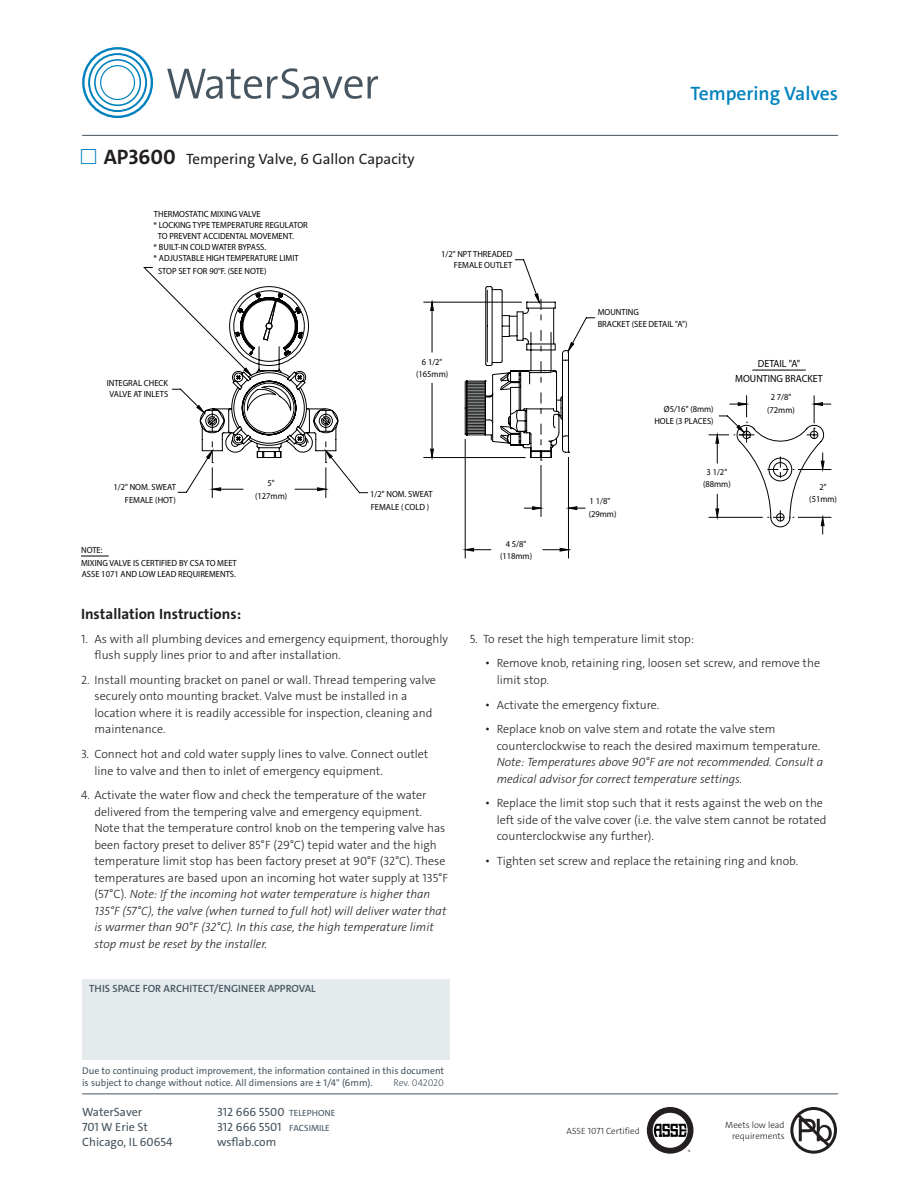
<style>
.page{position:relative;width:918px;height:1188px;background:#fff}
.page>*{position:absolute;margin:0;border:0;box-sizing:border-box;transform-origin:0 0}
.t1{font:600 19.5px "The Sans C4 s";color:#0082be}
.t2{font:15px "The Sans C4 s";color:#231f20}
.Body{font:700 15px "The Sans C4 s";color:#231f20}
.t3{font:300 12px/16.5px "The Sans C4 s";color:#231f20}
.t4{font:italic 300 12px/16.5px "The Sans C4 s";color:#231f20}
.t5{font:12px "The Sans C4 s";color:#465560}
.t6{font:600 10.5px "The Sans C4 s";color:#465560}
.t7{font:10.35px/14.7px "Myriad Pro";color:#020304;text-align:center;scale:.95 1}
.t8{font:9.75px/11.7px "The Sans C4 s";color:#465560}
.Body-2{font:300 9.75px "The Sans C4 s";letter-spacing:-.01em;color:#465560}
.t9{font:9px/12.5px "Myriad Pro";color:#020304;text-align:center;scale:.95 1}
.t10{font:300 9px/10.8px "The Sans C4 s";color:#231f20;text-align:right}
.t11{font:3.15px "Arial";color:#231f20}
.s1{font-weight:700;font-size:21px}
.s2{font-style:italic}
.s3{font-size:13.5px}
.s4{font-style:normal;font-size:13.5px}
.s5{font-style:normal}
.s6{font-size:9px}
</style>
<div class="page">
<hr style="left:82px;top:1094px;width:756px;height:1px;background:#465560">
<div style="left:82px;top:979px;width:367px;height:81px;background:#e5eaed"></div>
<hr style="left:82px;top:135px;width:756px;height:1px;background:#465560">
<svg style="left:167px;top:68px;width:211px;height:31px"></svg>
<svg style="left:82px;top:47px;width:71px;height:71px"></svg>
<div style="left:647px;top:1107px;width:47px;height:47px;background:#231f20;border-radius:50%"></div>
<div style="left:653px;top:1113px;width:35px;height:35px;background:#fff;border-radius:50%"></div>
<svg style="left:654px;top:1124px;width:33px;height:13px"></svg>
<svg style="left:790px;top:1107px;width:47px;height:47px"></svg>
<hr style="left:465px;top:439px;width:1px;height:119px;background:#020304">
<hr style="left:568px;top:457px;width:1px;height:101px;background:#020304">
<svg style="left:464px;top:550px;width:27px;height:1px"></svg>
<svg style="left:543px;top:550px;width:27px;height:1px"></svg>
<svg style="left:81px;top:556px;width:27px;height:1px"></svg>
<svg style="left:144px;top:259px;width:687px;height:259px"></svg>
<svg style="left:212px;top:302px;width:613px;height:248px"></svg>
<p class="t2" style="left:104px;top:149px;width:312px"><span class="s1">AP3600</span> Tempering Valve, 6 Gallon Capacity</p>
<p class="t9" style="left:154px;top:207px;width:114px">THERMOSTATIC MIXING VALVE</p>
<p class="t9" style="left:154px;top:218px;width:164px">* LOCKING TYPE TEMPERATURE REGULATOR</p>
<p class="t9" style="left:158px;top:230px;width:145px">TO PREVENT ACCIDENTAL MOVEMENT.</p>
<p class="t9" style="left:154px;top:241px;width:120px">* BUILT-IN COLD WATER BYPASS.</p>
<p class="t9" style="left:154px;top:252px;width:154px">* ADJUSTABLE HIGH TEMPERATURE LIMIT</p>
<p class="t9" style="left:158px;top:264px;width:116px">STOP SET FOR 90°F. (SEE NOTE)</p>
<p class="t9" style="left:441px;top:248px;width:77px;line-height:11.1px;text-align:right">1/2" NPT THREADED<br>FEMALE OUTLET</p>
<p class="t9" style="left:107px;top:377px;width:66px;line-height:11.1px">INTEGRAL CHECK<br>VALVE AT INLETS</p>
<p class="t9" style="left:113px;top:481px;width:67px;text-align:right">1/2" NOM. SWEAT<br>FEMALE (HOT)</p>
<p class="t9" style="left:255px;top:477px;width:35px">5" (127mm)</p>
<p class="t9" style="left:81px;top:543px;width:165px;line-height:13.2px;text-align:left">NOTE:<br>MIXING VALVE IS CERTIFIED BY CSA TO MEET</p>
<p class="t9" style="left:82px;top:568px;width:164px">ASSE 1071 AND LOW LEAD REQUIREMENTS.</p>
<p class="Body" style="left:81px;top:604px;width:162px">Installation Instructions:</p>
<p class="t9" style="left:416px;top:355px;width:35px">6 1/2" (165mm)</p>
<p class="t9" style="left:370px;top:488px;width:67px;text-align:left">1/2" NOM. SWEAT<br>FEMALE (COLD )</p>
<p class="t9" style="left:500px;top:537px;width:35px">4 5/8" (118mm)</p>
<h1 class="t1" style="left:690px;top:81px;width:149px">Tempering Valves</h1>
<p class="t9" style="left:598px;top:305px;width:96px;text-align:left">MOUNTING<br>BRACKET (SEE DETAIL "A")</p>
<p class="t9" style="left:654px;top:403px;width:64px;text-align:right">Ø5/16" (8mm)<br>HOLE (3 PLACES)</p>
<p class="t7" style="left:735px;top:356px;width:94px">DETAIL "A"<br>MOUNTING BRACKET</p>
<p class="t9" style="left:767px;top:391px;width:31px">2 7/8" (72mm)</p>
<p class="t9" style="left:589px;top:495px;width:31px;text-align:left">1 1/8" (29mm)</p>
<p class="t9" style="left:703px;top:465px;width:31px">3 1/2" (88mm)</p>
<p class="t9" style="left:809px;top:481px;width:31px">2" (51mm)</p>
<p class="t3" style="left:94px;top:631px;width:355px;text-indent:-14px">1. As with all plumbing devices and emergency equipment, thoroughly flush supply lines prior to and after installation.</p>
<p class="t3" style="left:94px;top:672px;width:343px;text-indent:-14px">2. Install mounting bracket on panel or wall. Thread tempering valve securely onto mounting bracket. Valve must be installed in a location where it is readily accessible for inspection, cleaning and maintenance.</p>
<p class="t3" style="left:94px;top:746px;width:335px;text-indent:-14px">3. Connect hot and cold water supply lines to valve. Connect outlet line to valve and then to inlet of emergency equipment.</p>
<p class="t3" style="left:94px;top:787px;width:355px;text-indent:-14px">4. Activate the water flow and check the temperature of the water delivered from the tempering valve and emergency equipment.<br>Note that the temperature control knob on the tempering valve has been factory preset to deliver 85°F (29°C) tepid water and the high temperature limit stop has been factory preset at 90°F (32°C). These temperatures are based upon an incoming hot water supply at 135°F (57°C). <span class="s2">Note: If the incoming hot water temperature is higher than 135°F (57°C), the valve (when turned to full hot) will deliver water that is warmer than 90°F (32°C). In this case, the high temperature limit stop must be reset by the installer.</span></p>
<p class="t6" style="left:89px;top:981px;width:228px">THIS SPACE FOR ARCHITECT/ENGINEER APPROVAL</p>
<p class="t3" style="left:470px;top:631px;width:226px">5. To reset the high temperature limit stop:</p>
<p class="t3" style="left:497px;top:655px;width:325px;text-indent:-12px"><span class="s3">•</span> Remove knob, retaining ring, loosen set screw, and remove the limit stop.</p>
<p class="t3" style="left:485px;top:696px;width:176px"><span class="s3">•</span> Activate the emergency fixture.</p>
<p class="t4" style="left:497px;top:721px;width:328px;text-indent:-12px"><span class="s4">•</span> <span class="s5">Replace knob on valve stem and rotate the valve stem counterclockwise to reach the desired maximum temperature.<br></span>Note: Temperatures above 90°F are not recommended. Consult a medical advisor for correct temperature settings.</p>
<p class="t3" style="left:497px;top:795px;width:331px;text-indent:-12px"><span class="s3">•</span> Replace the limit stop such that it rests against the web on the left side of the valve cover (i.e. the valve stem cannot be rotated counterclockwise any further).</p>
<p class="t3" style="left:485px;top:853px;width:315px"><span class="s3">•</span> Tighten set screw and replace the retaining ring and knob.</p>
<p class="t8" style="left:82px;top:1065px;width:364px">Due to continuing product improvement, the information contained in this document is subject to change without notice. All dimensions are ± 1/4" (6mm).</p>
<p class="Body-2" style="left:394px;top:1077px;width:52px">Rev. 042020</p>
<p class="t5" style="left:82px;top:1104px;width:61px">WaterSaver</p>
<p class="t5" style="left:217px;top:1104px;width:120px">312 666 5500 <span class="s6">TELEPHONE</span></p>
<p class="t5" style="left:82px;top:1119px;width:67px">701 W Erie St</p>
<p class="t5" style="left:217px;top:1119px;width:114px">312 666 5501 <span class="s6">FACSIMILE</span></p>
<p class="t5" style="left:82px;top:1134px;width:92px">Chicago, IL 60654</p>
<p class="t5" style="left:217px;top:1134px;width:61px">wsflab.com</p>
<p class="t10" style="left:567px;top:1125px;width:75px">ASSE 1071 Certified</p>
<p class="t10" style="left:725px;top:1120px;width:61px">Meets low lead requirements</p>
<p class="t11" style="left:688px;top:1149px;width:4px">®</p>
</div>
